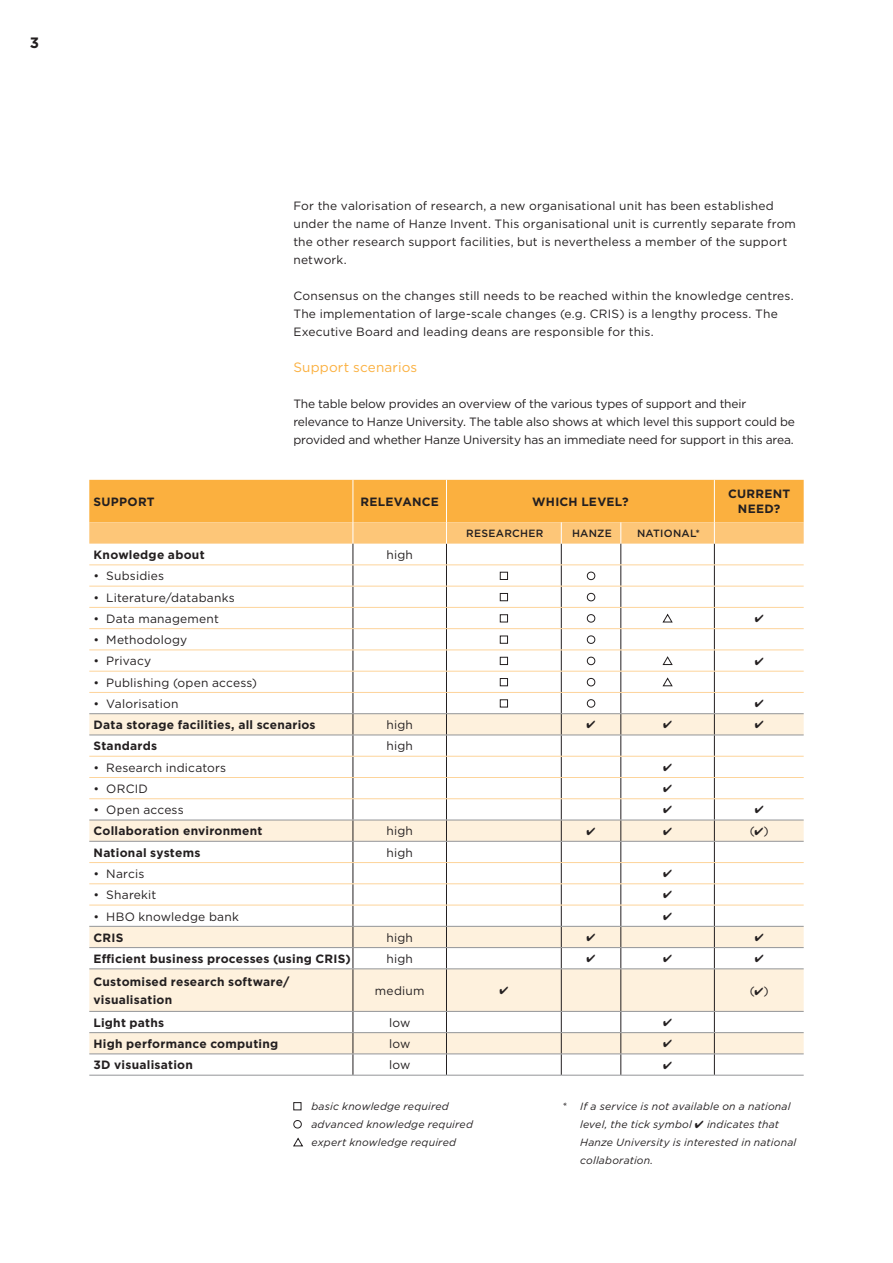
<style>
.page{position:relative;width:893px;height:1263px;background:#fff}
.page>*{position:absolute;margin:0;border:0;box-sizing:border-box;transform-origin:0 0}
.t1{font:700 15px "Gotham";color:#231f20}
.t2{font:13.5px "Gotham";letter-spacing:.015em;color:#fbb03f}
.t3{font:12px/18px "Gotham";letter-spacing:.01em;color:#231f20}
.t4{font:700 12px/15px "Gotham";letter-spacing:.02em;color:#231f20;text-align:center}
.t5{font:12px/18px "Gotham";letter-spacing:-.015em;color:#231f20}
.t6{font:italic 10.5px/18px "Gotham";letter-spacing:.015em;color:#231f20}
.t7{font:500 10.5px "Gotham";letter-spacing:.025em;color:#231f20}
</style>
<div class="page">
<svg style="left:89px;top:969px;width:715px;height:84px;fill:#fef1dd"></svg>
<hr style="left:353px;top:969px;width:1px;height:42px;background:#231f20">
<hr style="left:446px;top:969px;width:1px;height:42px;background:#231f20">
<hr style="left:561px;top:969px;width:1px;height:42px;background:#231f20">
<hr style="left:620px;top:969px;width:1px;height:42px;background:#231f20">
<hr style="left:714px;top:969px;width:1px;height:42px;background:#231f20">
<svg style="left:353px;top:1012px;width:1px;height:63px"></svg>
<svg style="left:446px;top:1012px;width:1px;height:63px"></svg>
<svg style="left:561px;top:1012px;width:1px;height:63px"></svg>
<svg style="left:620px;top:1012px;width:1px;height:63px"></svg>
<svg style="left:714px;top:1012px;width:1px;height:63px"></svg>
<hr style="left:89px;top:1075px;width:264px;height:1px;background:#939598">
<hr style="left:353px;top:1075px;width:93px;height:1px;background:#939598">
<hr style="left:446px;top:1075px;width:115px;height:1px;background:#939598">
<hr style="left:561px;top:1075px;width:60px;height:1px;background:#939598">
<hr style="left:621px;top:1075px;width:93px;height:1px;background:#939598">
<hr style="left:714px;top:1075px;width:90px;height:1px;background:#939598">
<hr style="left:89px;top:968px;width:264px;height:1px;background:#939598">
<hr style="left:353px;top:968px;width:93px;height:1px;background:#939598">
<hr style="left:446px;top:968px;width:115px;height:1px;background:#939598">
<hr style="left:561px;top:968px;width:60px;height:1px;background:#939598">
<hr style="left:621px;top:968px;width:93px;height:1px;background:#939598">
<hr style="left:714px;top:968px;width:90px;height:1px;background:#939598">
<hr style="left:89px;top:1011px;width:264px;height:1px;background:#939598">
<hr style="left:353px;top:1011px;width:93px;height:1px;background:#939598">
<hr style="left:446px;top:1011px;width:115px;height:1px;background:#939598">
<hr style="left:561px;top:1011px;width:60px;height:1px;background:#939598">
<hr style="left:621px;top:1011px;width:93px;height:1px;background:#939598">
<hr style="left:714px;top:1011px;width:90px;height:1px;background:#939598">
<hr style="left:89px;top:1032px;width:264px;height:1px;background:#939598">
<hr style="left:353px;top:1032px;width:93px;height:1px;background:#939598">
<hr style="left:446px;top:1032px;width:115px;height:1px;background:#939598">
<hr style="left:561px;top:1032px;width:60px;height:1px;background:#939598">
<hr style="left:621px;top:1032px;width:93px;height:1px;background:#939598">
<hr style="left:714px;top:1032px;width:90px;height:1px;background:#939598">
<hr style="left:89px;top:1053px;width:264px;height:1px;background:#939598">
<hr style="left:353px;top:1053px;width:93px;height:1px;background:#939598">
<hr style="left:446px;top:1053px;width:115px;height:1px;background:#939598">
<hr style="left:561px;top:1053px;width:60px;height:1px;background:#939598">
<hr style="left:621px;top:1053px;width:93px;height:1px;background:#939598">
<hr style="left:714px;top:1053px;width:90px;height:1px;background:#939598">
<div style="left:293px;top:1102px;width:8px;height:8px;border:1px solid #231f20"></div>
<svg style="left:293px;top:1120px;width:9px;height:9px"></svg>
<svg style="left:293px;top:1137px;width:11px;height:10px"></svg>
<svg style="left:89px;top:480px;width:715px;height:488px"></svg>
<svg style="left:500px;top:986px;width:8px;height:8px"></svg>
<svg style="left:663px;top:1018px;width:9px;height:8px"></svg>
<svg style="left:663px;top:1040px;width:9px;height:7px"></svg>
<p class="t1" style="left:30px;top:33px;width:11px">3</p>
<p class="t3" style="left:293px;top:196px;width:504px">For the valorisation of research, a new organisational unit has been established under the name of Hanze Invent. This organisational unit is currently separate from the other research support facilities, but is nevertheless a member of the support network.</p>
<p class="t3" style="left:293px;top:286px;width:502px">Consensus on the changes still needs to be reached within the knowledge centres.<br>The implementation of large-scale changes (e.g. CRIS) is a lengthy process. The<br>Executive Board and leading deans are responsible for this.</p>
<p class="t2" style="left:293px;top:358px;width:125px">Support scenarios</p>
<p class="t5" style="left:293px;top:394px;width:503px">The table below provides an overview of the various types of support and their relevance to Hanze University. The table also shows at which level this support could be provided and whether Hanze University has an immediate need for support in this area.</p>
<p class="t4" style="left:94px;top:494px;width:63px">SUPPORT</p>
<p class="t4" style="left:360px;top:494px;width:80px">RELEVANCE</p>
<p class="t4" style="left:532px;top:494px;width:98px">WHICH LEVEL?</p>
<p class="t4" style="left:728px;top:487px;width:64px">CURRENT<br>NEED?</p>
<p class="t7" style="left:466px;top:527px;width:79px">RESEARCHER</p>
<p class="t7" style="left:572px;top:527px;width:41px">HANZE</p>
<p class="t7" style="left:637px;top:527px;width:65px">NATIONAL*</p>
<p class="t4" style="left:94px;top:547px;width:113px">Knowledge about</p>
<p class="t3" style="left:386px;top:545px;width:28px">high</p>
<p class="t3" style="left:94px;top:567px;width:72px">• Subsidies</p>
<p class="t3" style="left:94px;top:588px;width:143px">• Literature/databanks</p>
<p class="t3" style="left:94px;top:609px;width:127px">• Data management</p>
<p class="t3" style="left:94px;top:631px;width:95px">• Methodology</p>
<p class="t3" style="left:94px;top:652px;width:59px">• Privacy</p>
<p class="t3" style="left:94px;top:673px;width:165px">• Publishing (open access)</p>
<p class="t3" style="left:94px;top:694px;width:86px">• Valorisation</p>
<p class="t4" style="left:94px;top:717px;width:224px">Data storage facilities, all scenarios</p>
<p class="t3" style="left:386px;top:716px;width:28px">high</p>
<p class="t4" style="left:94px;top:738px;width:65px">Standards</p>
<p class="t3" style="left:386px;top:737px;width:28px">high</p>
<p class="t3" style="left:94px;top:758px;width:134px">• Research indicators</p>
<p class="t3" style="left:94px;top:779px;width:56px">• ORCID</p>
<p class="t3" style="left:94px;top:801px;width:92px">• Open access</p>
<p class="t4" style="left:94px;top:824px;width:170px">Collaboration environment</p>
<p class="t3" style="left:386px;top:822px;width:28px">high</p>
<p class="t3" style="left:750px;top:822px;width:21px">(✔)</p>
<p class="t4" style="left:94px;top:845px;width:108px">National systems</p>
<p class="t3" style="left:386px;top:843px;width:28px">high</p>
<p class="t3" style="left:94px;top:864px;width:52px">• Narcis</p>
<p class="t3" style="left:94px;top:886px;width:64px">• Sharekit</p>
<p class="t3" style="left:94px;top:907px;width:147px">• HBO knowledge bank</p>
<p class="t4" style="left:94px;top:930px;width:31px">CRIS</p>
<p class="t3" style="left:386px;top:928px;width:28px">high</p>
<p class="t4" style="left:94px;top:951px;width:259px">Efficient business processes (using CRIS)</p>
<p class="t3" style="left:386px;top:949px;width:28px">high</p>
<p class="t4" style="left:94px;top:972px;width:197px;line-height:18px;text-align:left">Customised research software/ visualisation</p>
<p class="t3" style="left:375px;top:981px;width:51px">medium</p>
<p class="t3" style="left:750px;top:981px;width:21px">(✔)</p>
<p class="t4" style="left:94px;top:1015px;width:72px">Light paths</p>
<p class="t3" style="left:389px;top:1013px;width:23px">low</p>
<p class="t4" style="left:94px;top:1036px;width:186px">High performance computing</p>
<p class="t3" style="left:389px;top:1034px;width:23px">low</p>
<p class="t4" style="left:94px;top:1057px;width:101px">3D visualisation</p>
<p class="t3" style="left:389px;top:1056px;width:23px">low</p>
<p class="t6" style="left:311px;top:1097px;width:163px">basic knowledge required advanced knowledge required expert knowledge required</p>
<p class="t6" style="left:580px;top:1097px;width:218px;text-indent:-18px">* If a service is not available on a national level, the tick symbol ✔ indicates that Hanze University is interested in national collaboration.</p>
</div>
